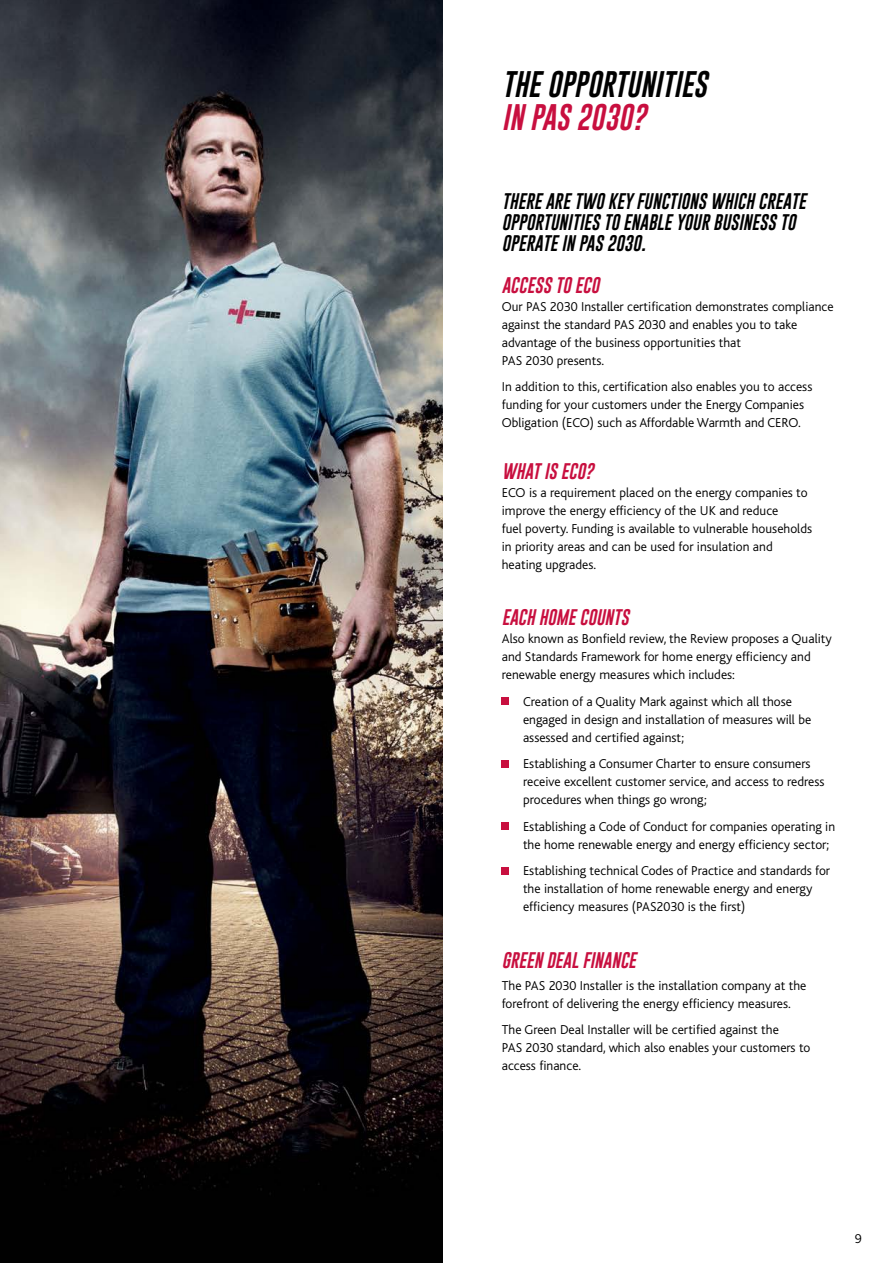
<style>
.page{position:relative;width:893px;height:1263px;background:#fff}
.page>*{position:absolute;margin:0;border:0;box-sizing:border-box;transform-origin:0 0}
.t1{font:italic 27px "Gobold";color:#000}
.t2{font:italic 27px "Gobold";color:#c80f3f}
.t3{font:italic 16.5px/21px "Gobold";color:#000}
.t4{font:italic 16.5px "Gobold";color:#c80f3f}
.t5{font:300 13.5px/18px "Bliss";color:#000}
</style>
<div class="page">
<img style="left:1px;top:0;width:441px;height:1263px">
<div style="left:502px;top:760px;width:7px;height:8px;background:#c80f3f"></div>
<div style="left:502px;top:823px;width:7px;height:7px;background:#c80f3f"></div>
<div style="left:502px;top:867px;width:7px;height:7px;background:#c80f3f"></div>
<div style="left:502px;top:698px;width:7px;height:7px;background:#c80f3f"></div>
<img style="left:0;top:0;width:1px;height:1263px">
<h1 class="t1" style="left:502px;top:67px;width:207px">THE OPPORTUNITIES</h1>
<h1 class="t2" style="left:502px;top:100px;width:146px">IN PAS 2030?</h1>
<p class="t3" style="left:502px;top:191px;width:305px">THERE ARE TWO KEY FUNCTIONS WHICH CREATE<br>OPPORTUNITIES TO ENABLE YOUR BUSINESS TO<br>OPERATE IN PAS 2030.</p>
<p class="t4" style="left:502px;top:274px;width:99px">ACCESS TO ECO</p>
<p class="t5" style="left:502px;top:297px;width:333px">Our PAS 2030 Installer certification demonstrates compliance against the standard PAS 2030 and enables you to take advantage of the business opportunities that<br>PAS 2030 presents.</p>
<p class="t5" style="left:502px;top:378px;width:312px">In addition to this, certification also enables you to access funding for your customers under the Energy Companies<br>Obligation (ECO) such as Affordable Warmth and CERO.</p>
<p class="t4" style="left:502px;top:461px;width:93px">WHAT IS ECO?</p>
<p class="t5" style="left:502px;top:484px;width:312px">ECO is a requirement placed on the energy companies to improve the energy efficiency of the UK and reduce<br>fuel poverty. Funding is available to vulnerable households in priority areas and can be used for insulation and heating upgrades.</p>
<p class="t4" style="left:502px;top:607px;width:129px">EACH HOME COUNTS</p>
<p class="t5" style="left:502px;top:630px;width:332px">Also known as Bonfield review, the Review proposes a Quality and Standards Framework for home energy efficiency and renewable energy measures which includes:</p>
<p class="t5" style="left:523px;top:693px;width:290px">Creation of a Quality Mark against which all those engaged in design and installation of measures will be assessed and certified against;</p>
<p class="t5" style="left:523px;top:755px;width:303px">Establishing a Consumer Charter to ensure consumers receive excellent customer service, and access to redress procedures when things go wrong;</p>
<p class="t5" style="left:523px;top:818px;width:314px">Establishing a Code of Conduct for companies operating in the home renewable energy and energy efficiency sector;</p>
<p class="t5" style="left:523px;top:862px;width:309px">Establishing technical Codes of Practice and standards for the installation of home renewable energy and energy efficiency measures (PAS2030 is the first)</p>
<p class="t4" style="left:502px;top:949px;width:136px">GREEN DEAL FINANCE</p>
<p class="t5" style="left:502px;top:977px;width:306px">The PAS 2030 Installer is the installation company at the forefront of delivering the energy efficiency measures.</p>
<p class="t5" style="left:502px;top:1021px;width:310px">The Green Deal Installer will be certified against the<br>PAS 2030 standard, which also enables your customers to access finance.</p>
<p class="t5" style="left:855px;top:1229px;width:8px">9</p>
</div>
